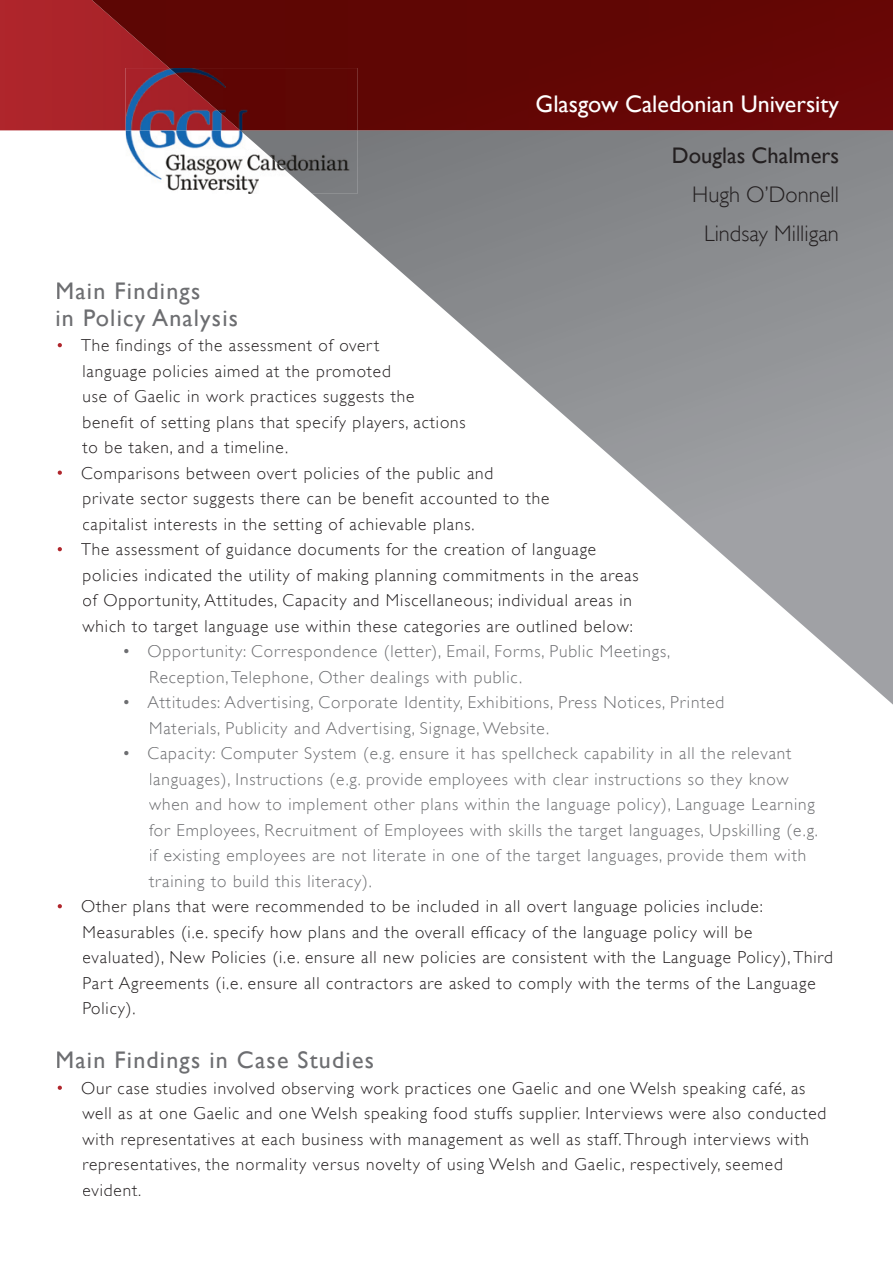
<style>
.page{position:relative;width:893px;height:1263px;background:#fff}
.page>*{position:absolute;margin:0;border:0;box-sizing:border-box;transform-origin:0 0}
.t1{font:24px/27px "Gill Sans";letter-spacing:.05em;color:#6d6e71}
.t2{font:24px "Gill Sans";color:#fff}
.t3{font:300 22.5px/39px "Gill Sans";color:#231f20;text-align:center}
.t4{font:22.5px "Gill Sans";color:#231f20}
.t5{font:300 17.25px/25.5px "Gill Sans";letter-spacing:.05em;color:#231f20}
.t6{font:300 17.25px/25.5px "Gill Sans";letter-spacing:.05em;color:#6d6e71}
.s1{color:#fff}
</style>
<div class="page">
<div style="left:0;top:0;width:92px;height:130px;background:#ad252a"></div>
<img style="left:126px;top:130px;width:114px;height:61px">
<svg style="left:312px;top:130px;width:581px;height:575px"></svg>
<img style="left:92px;top:0;width:801px;height:130px">
<img style="left:240px;top:130px;width:117px;height:64px">
<img style="left:169px;top:68px;width:188px;height:62px">
<h1 class="t2" style="left:536px;top:90px;width:305px">Glasgow Caledonian University</h1>
<h2 class="t4" style="left:672px;top:142px;width:169px">Douglas Chalmers</h2>
<h2 class="t3" style="left:692px;top:175px;width:148px">Hugh O’Donnell<br>Lindsay Milligan</h2>
<h1 class="t1" style="left:56px;top:277px;width:184px">Main Findings<br>in Policy Analysis</h1>
<p class="t5" style="left:82px;top:332px;width:385px;text-indent:-27px"><span class="s1">•</span> The findings of the assessment of overt<br>language policies aimed at the promoted<br>use of Gaelic in work practices suggests the benefit of setting plans that specify players, actions to be taken, and a timeline.</p>
<p class="t5" style="left:82px;top:460px;width:468px;text-indent:-27px"><span class="s1">•</span> Comparisons between overt policies of the public and<br>private sector suggests there can be benefit accounted to the capitalist interests in the setting of achievable plans.</p>
<p class="t5" style="left:82px;top:536px;width:557px;text-indent:-27px"><span class="s1">•</span> The assessment of guidance documents for the creation of language policies indicated the utility of making planning commitments in the areas of Opportunity, Attitudes, Capacity and Miscellaneous; individual areas in which to target language use within these categories are outlined below:</p>
<p class="t6" style="left:149px;top:638px;width:523px;text-indent:-27px">• Opportunity: Correspondence (letter), Email, Forms, Public Meetings,<br>Reception, Telephone, Other dealings with public.</p>
<p class="t6" style="left:149px;top:689px;width:577px;text-indent:-27px">• Attitudes: Advertising, Corporate Identity, Exhibitions, Press Notices, Printed<br>Materials, Publicity and Advertising, Signage, Website.</p>
<p class="t6" style="left:149px;top:740px;width:670px;text-indent:-27px">• Capacity: Computer System (e.g. ensure it has spellcheck capability in all the relevant languages), Instructions (e.g. provide employees with clear instructions so they know when and how to implement other plans within the language policy), Language Learning for Employees, Recruitment of Employees with skills the target languages, Upskilling (e.g. if existing employees are not literate in one of the target languages, provide them with training to build this literacy).</p>
<p class="t5" style="left:82px;top:893px;width:752px;text-indent:-27px"><span class="s1">•</span> Other plans that were recommended to be included in all overt language policies include:<br>Measurables (i.e. specify how plans and the overall efficacy of the language policy will be evaluated), New Policies (i.e. ensure all new policies are consistent with the Language Policy), Third Part Agreements (i.e. ensure all contractors are asked to comply with the terms of the Language Policy).</p>
<h1 class="t1" style="left:56px;top:1046px;width:320px">Main Findings in Case Studies</h1>
<p class="t5" style="left:82px;top:1075px;width:745px;text-indent:-27px"><span class="s1">•</span> Our case studies involved observing work practices one Gaelic and one Welsh speaking café, as well as at one Gaelic and one Welsh speaking food stuffs supplier. Interviews were also conducted with representatives at each business with management as well as staff. Through interviews with representatives, the normality versus novelty of using Welsh and Gaelic, respectively, seemed evident.</p>
</div>
